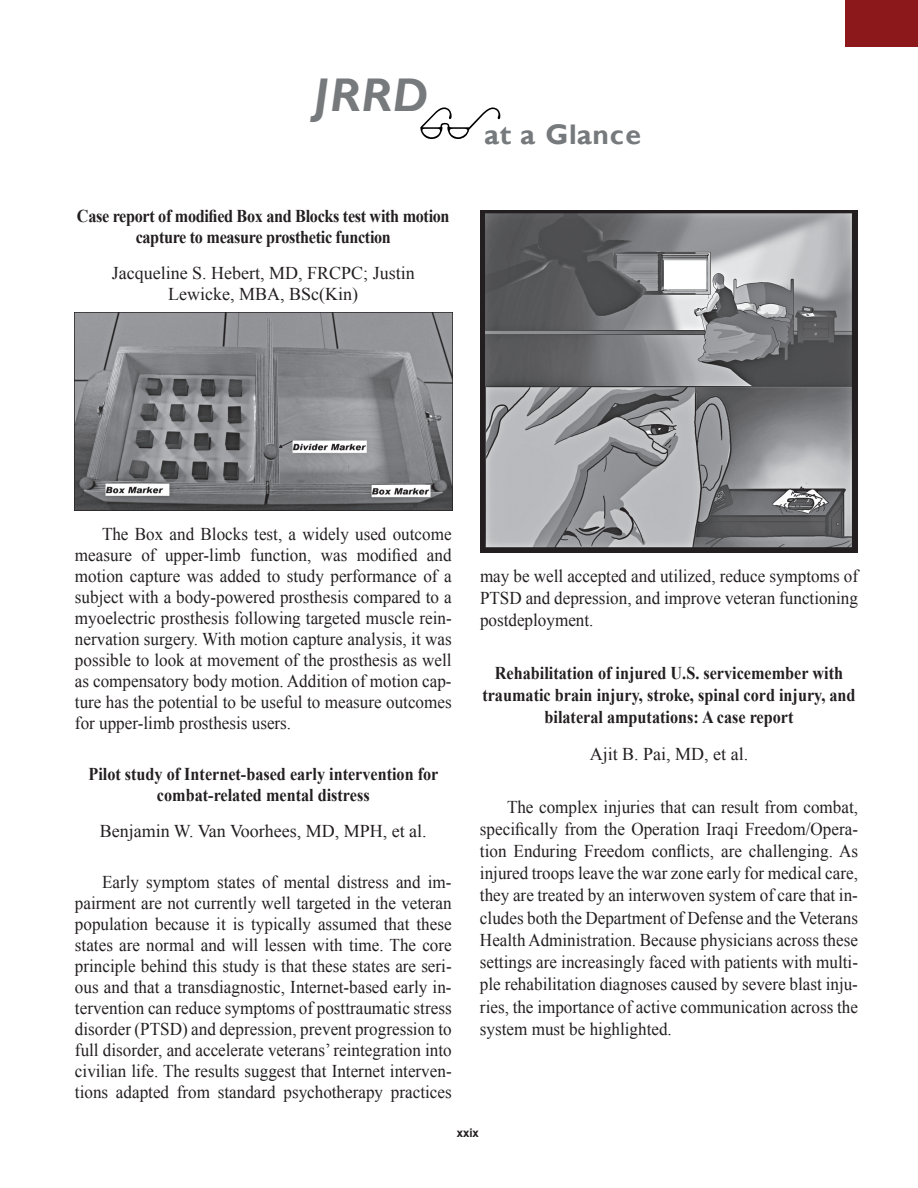
<style>
.page{position:relative;width:918px;height:1188px;background:#fff}
.page>*{position:absolute;margin:0;border:0;box-sizing:border-box;transform-origin:0 0}
.t1{font:italic 700 47.25px "Gill Sans";color:#767a7c}
.t2{font:700 28.35px "Gill Sans";letter-spacing:.025em;color:#767a7c}
.t3{font:18px/21px "Times New Roman";color:#231f20;text-align:justify;scale:.95 1}
.t4{font:700 18px/22.2px "Times New Roman";color:#231f20;text-align:center;scale:.9 1}
.t5{font:18px/21px "Times New Roman";color:#231f20;text-align:center}
.t6{font:700 18px/21px "Times New Roman";letter-spacing:-.02em;color:#231f20;text-align:center;scale:.9 1}
.t7{font:700 12px "Arial";color:#231f20;scale:.95 1}
</style>
<div class="page">
<div style="left:846px;top:0;width:72px;height:47px;background:#8c181b"></div>
<img style="left:74px;top:312px;width:378px;height:198px">
<img style="left:480px;top:210px;width:378px;height:343px">
<h1 class="t1" style="left:314px;top:67px;width:116px">JRRD</h1>
<p class="t6" style="left:77px;top:205px;width:416px">Case report of modified Box and Blocks test with motion capture to measure prosthetic function</p>
<p class="t5" style="left:112px;top:262px;width:305px">Jacqueline S. Hebert, MD, FRCPC; Justin<br>Lewicke, MBA, BSc(Kin)</p>
<h2 class="t2" style="left:484px;top:117px;width:159px">at a Glance</h2>
<p class="t3" style="left:75px;top:523px;width:398px;text-indent:27px">The Box and Blocks test, a widely used outcome measure of upper-limb function, was modified and motion capture was added to study performance of a subject with a body-powered prosthesis compared to a myoelectric prosthesis following targeted muscle rein&shy;nervation surgery. With motion capture analysis, it was possible to look at movement of the prosthesis as well as compensatory body motion. Addition of motion cap&shy;ture has the potential to be useful to measure outcomes for upper-limb prosthesis users.</p>
<p class="t4" style="left:88px;top:763px;width:390px;line-height:21px">Pilot study of Internet-based early intervention for combat-related mental distress</p>
<p class="t5" style="left:100px;top:820px;width:328px">Benjamin W. Van Voorhees, MD, MPH, et al.</p>
<p class="t3" style="left:75px;top:871px;width:398px;text-indent:27px">Early symptom states of mental distress and im&shy;pairment are not currently well targeted in the veteran population because it is typically assumed that these states are normal and will lessen with time. The core principle behind this study is that these states are seri&shy;ous and that a transdiagnostic, Internet-based early in&shy;tervention can reduce symptoms of posttraumatic stress disorder (PTSD) and depression, prevent progression to full disorder, and accelerate veterans’ reintegration into civilian life. The results suggest that Internet interven&shy;tions adapted from standard psychotherapy practices</p>
<p class="t3" style="left:480px;top:564px;width:399px;line-height:22.2px">may be well accepted and utilized, reduce symptoms of PTSD and depression, and improve veteran functioning postdeployment.</p>
<p class="t4" style="left:482px;top:661px;width:416px">Rehabilitation of injured U.S. servicemember with traumatic brain injury, stroke, spinal cord injury, and bilateral amputations: A case report</p>
<p class="t5" style="left:590px;top:743px;width:160px">Ajit B. Pai, MD, et al.</p>
<p class="t3" style="left:480px;top:795px;width:399px;line-height:22.2px;text-indent:27px">The complex injuries that can result from combat, specifically from the Operation Iraqi Freedom/Opera&shy;tion Enduring Freedom conflicts, are challenging. As injured troops leave the war zone early for medical care, they are treated by an interwoven system of care that in&shy;cludes both the Department of Defense and the Veterans Health Administration. Because physicians across these settings are increasingly faced with patients with multi&shy;ple rehabilitation diagnoses caused by severe blast inju&shy;ries, the importance of active communication across the system must be highlighted.</p>
<p class="t7" style="left:457px;top:1125px;width:25px">xxix</p>
</div>
